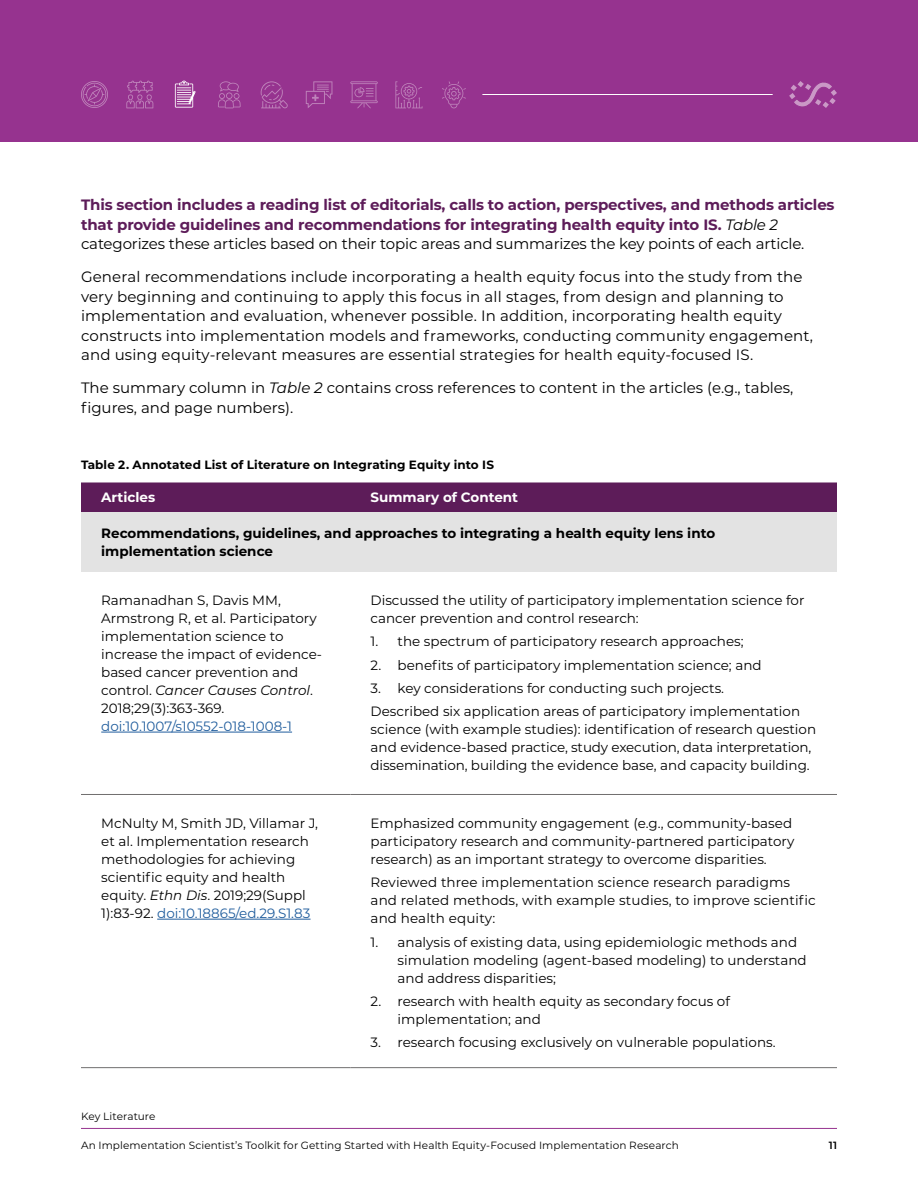
<style>
.page{position:relative;width:918px;height:1188px;background:#fff}
.page>*{position:absolute;margin:0;border:0;box-sizing:border-box;transform-origin:0 0}
.t1{font:15px/19.5px "Montserrat";letter-spacing:.01em;color:#000}
.t2{font:700 15px/19.5px "Montserrat";letter-spacing:-.01em;color:#5d1c59}
.t3{font:13.5px/18px "Montserrat";color:#000}
.t4{font:700 13.5px/18px "Montserrat";color:#000}
.t5{font:700 13.5px "Montserrat";color:#fff}
.t6{font:700 12px "Montserrat";letter-spacing:.01em;color:#000}
.t7{font:10.5px "Montserrat";letter-spacing:.01em;color:#000}
.t8{font:600 10.5px "Montserrat";color:#000}
.s1{font-weight:400;font-style:italic;color:#000}
.s2{font-weight:400;color:#000}
.s3{font-style:italic}
.s4{color:#205d9d}
</style>
<div class="page">
<hr style="left:81px;top:1128px;width:756px;height:1px;background:#96338f">
<div style="left:0;top:0;width:918px;height:142px;background:#96338f"></div>
<hr style="left:482px;top:94px;width:291px;height:1px;background:#fff">
<svg style="left:81px;top:81px;width:27px;height:27px"></svg>
<svg style="left:126px;top:81px;width:27px;height:27px"></svg>
<svg style="left:175px;top:81px;width:21px;height:27px"></svg>
<svg style="left:218px;top:81px;width:23px;height:27px"></svg>
<svg style="left:261px;top:81px;width:27px;height:27px"></svg>
<svg style="left:306px;top:81px;width:26px;height:27px"></svg>
<svg style="left:350px;top:81px;width:28px;height:27px"></svg>
<svg style="left:395px;top:81px;width:28px;height:27px"></svg>
<svg style="left:442px;top:81px;width:24px;height:27px"></svg>
<svg style="left:789px;top:81px;width:48px;height:27px"></svg>
<div style="left:81px;top:482px;width:756px;height:30px;background:#5d1c59"></div>
<div style="left:81px;top:512px;width:756px;height:59px;background:#e3e3e3"></div>
<hr style="left:81px;top:794px;width:269px;height:1px;background:#706e6e">
<hr style="left:350px;top:794px;width:487px;height:1px;background:#706e6e">
<hr style="left:81px;top:1067px;width:269px;height:1px;background:#706e6e">
<hr style="left:350px;top:1067px;width:487px;height:1px;background:#706e6e">
<hr style="left:101px;top:732px;width:191px;height:1px;background:#205d9d">
<hr style="left:157px;top:919px;width:154px;height:1px;background:#205d9d">
<p class="t2" style="left:81px;top:194px;width:755px">This section includes a reading list of editorials, calls to action, perspectives, and methods articles that provide guidelines and recommendations for integrating health equity into IS. <span class="s1">Table 2 </span><span class="s2">categorizes these articles based on their topic areas and summarizes the key points of each article.</span></p>
<p class="t1" style="left:81px;top:267px;width:734px">General recommendations include incorporating a health equity focus into the study from the very beginning and continuing to apply this focus in all stages, from design and planning to implementation and evaluation, whenever possible. In addition, incorporating health equity constructs into implementation models and frameworks, conducting community engagement, and using equity-relevant measures are essential strategies for health equity-focused IS.</p>
<p class="t1" style="left:81px;top:378px;width:714px">The summary column in <span class="s3">Table 2</span> contains cross references to content in the articles (e.g., tables, figures, and page numbers).</p>
<p class="t6" style="left:81px;top:456px;width:415px">Table 2. Annotated List of Literature on Integrating Equity into IS</p>
<p class="t5" style="left:101px;top:488px;width:55px">Articles</p>
<p class="t5" style="left:371px;top:488px;width:149px">Summary of Content</p>
<p class="t4" style="left:101px;top:524px;width:615px">Recommendations, guidelines, and approaches to integrating a health equity lens into implementation science</p>
<p class="t3" style="left:101px;top:590px;width:222px">Ramanadhan S, Davis MM,<br>Armstrong R, et al. Participatory implementation science to increase the impact of evidence&shy;based cancer prevention and control. <span class="s3">Cancer Causes Control</span>.<br>2018;29(3):363-369. <span class="s4">doi:10.1007/s10552-018-1008-1</span></p>
<p class="t3" style="left:371px;top:590px;width:435px">Discussed the utility of participatory implementation science for cancer prevention and control research:</p>
<p class="t3" style="left:371px;top:632px;width:375px">1. the spectrum of participatory research approaches;</p>
<p class="t3" style="left:371px;top:655px;width:393px">2. benefits of participatory implementation science; and</p>
<p class="t3" style="left:371px;top:679px;width:355px">3. key considerations for conducting such projects.</p>
<p class="t3" style="left:371px;top:702px;width:447px">Described six application areas of participatory implementation science (with example studies): identification of research question and evidence-based practice, study execution, data interpretation, dissemination, building the evidence base, and capacity building.</p>
<p class="t3" style="left:101px;top:814px;width:218px">McNulty M, Smith JD, Villamar J, et al. Implementation research methodologies for achieving scientific equity and health equity. <span class="s3">Ethn Dis</span>. 2019;29(Suppl<br>1):83-92. <span class="s4">doi:10.18865/ed.29.S1.83</span></p>
<p class="t3" style="left:371px;top:814px;width:425px">Emphasized community engagement (e.g., community-based participatory research and community-partnered participatory research) as an important strategy to overcome disparities.</p>
<p class="t3" style="left:371px;top:873px;width:447px">Reviewed three implementation science research paradigms and related methods, with example studies, to improve scientific and health equity:</p>
<p class="t3" style="left:398px;top:932px;width:411px;text-indent:-27px">1. analysis of existing data, using epidemiologic methods and simulation modeling (agent-based modeling) to understand and address disparities;</p>
<p class="t3" style="left:398px;top:992px;width:334px;text-indent:-27px">2. research with health equity as secondary focus of implementation; and</p>
<p class="t3" style="left:371px;top:1033px;width:407px">3. research focusing exclusively on vulnerable populations.</p>
<p class="t7" style="left:81px;top:1109px;width:76px">Key Literature</p>
<p class="t7" style="left:81px;top:1138px;width:599px">An Implementation Scientist’s Toolkit for Getting Started with Health Equity-Focused Implementation Research</p>
<p class="t8" style="left:829px;top:1138px;width:10px">11</p>
</div>
